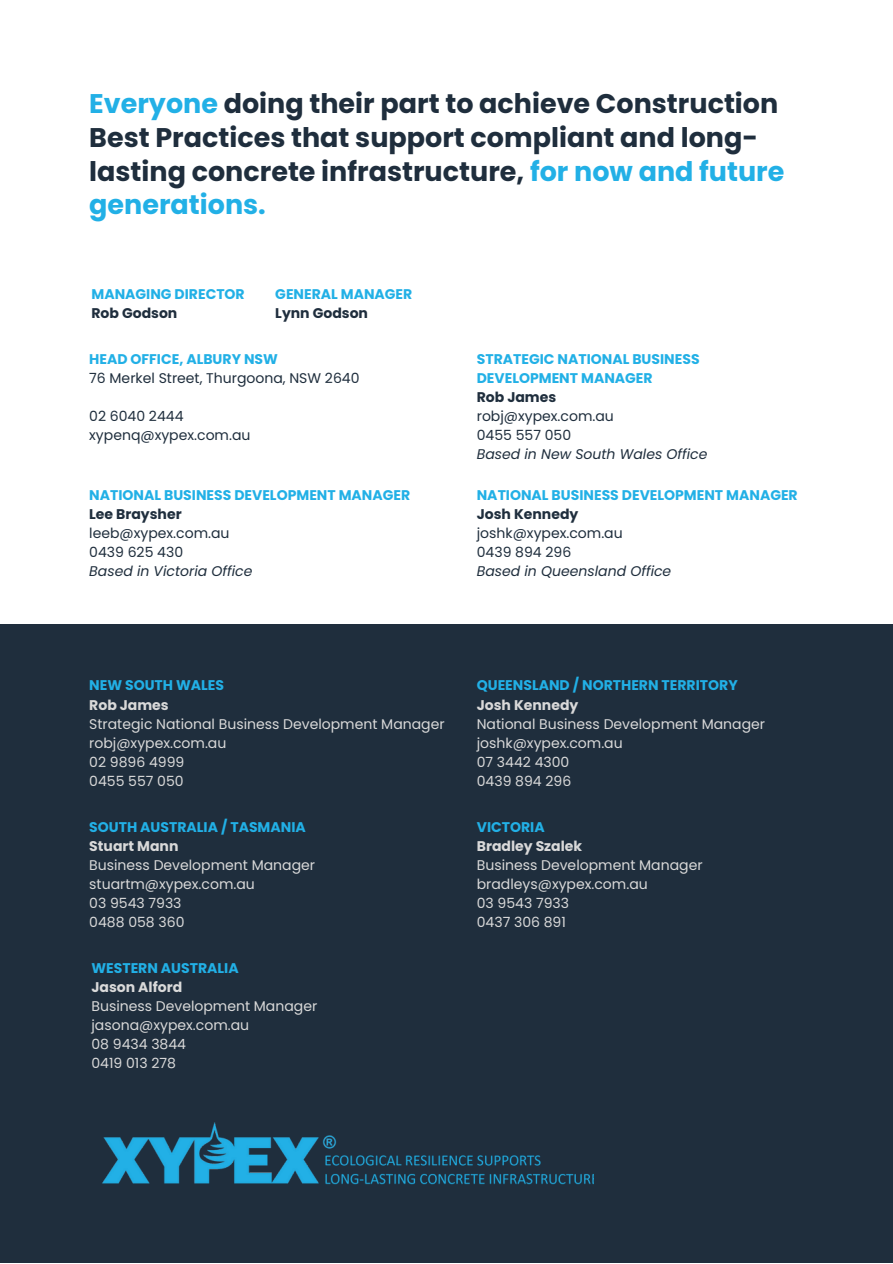
<style>
.page{position:relative;width:893px;height:1264px;background:#fff}
.page>*{position:absolute;margin:0;border:0;box-sizing:border-box;transform-origin:0 0}
.t1{font:700 27px/33.8px "Poppins";color:#1f2e3d}
.t2{font:13.95px "Poppins";color:#d9d9d9}
.t3{font:700 13.95px/19px "Poppins";color:#22b0e6}
.t4{font:13.95px "Poppins";color:#1f2e3d}
.t5{font:italic 13.95px "Poppins";color:#1f2e3d}
.t6{font:700 13.95px "Poppins";color:#d9d9d9}
.t7{font:700 13.95px "Poppins";color:#1f2e3d}
.s1{color:#22b0e6}
</style>
<div class="page">
<div style="left:0;top:624px;width:892px;height:638px;background:#1f2e3d"></div>
<img style="left:102px;top:1122px;width:491px;height:63px">
<p class="t1" style="left:89px;top:87px;width:696px"><span class="s1">Everyone</span> doing their part to achieve Construction Best Practices that support compliant and long&shy;lasting concrete infrastructure, <span class="s1">for now and future generations.</span></p>
<p class="t3" style="left:91px;top:284px;width:155px">MANAGING DIRECTOR</p>
<p class="t7" style="left:91px;top:303px;width:87px">Rob Godson</p>
<p class="t3" style="left:275px;top:284px;width:138px">GENERAL MANAGER</p>
<p class="t7" style="left:275px;top:303px;width:94px">Lynn Godson</p>
<p class="t3" style="left:89px;top:349px;width:190px">HEAD OFFICE, ALBURY NSW</p>
<p class="t4" style="left:89px;top:368px;width:272px">76 Merkel Street, Thurgoona, NSW 2640</p>
<p class="t4" style="left:89px;top:406px;width:96px">02 6040 2444</p>
<p class="t4" style="left:89px;top:425px;width:163px">xypenq@xypex.com.au</p>
<p class="t3" style="left:89px;top:485px;width:322px">NATIONAL BUSINESS DEVELOPMENT MANAGER</p>
<p class="t7" style="left:89px;top:504px;width:94px">Lee Braysher</p>
<p class="t4" style="left:89px;top:523px;width:142px">leeb@xypex.com.au</p>
<p class="t4" style="left:89px;top:542px;width:95px">0439 625 430</p>
<p class="t5" style="left:89px;top:561px;width:165px">Based in Victoria Office</p>
<p class="t3" style="left:476px;top:349px;width:224px">STRATEGIC NATIONAL BUSINESS<br>DEVELOPMENT MANAGER</p>
<p class="t7" style="left:476px;top:387px;width:81px">Rob James</p>
<p class="t4" style="left:476px;top:406px;width:139px">robj@xypex.com.au</p>
<p class="t4" style="left:476px;top:425px;width:96px">0455 557 050</p>
<p class="t5" style="left:476px;top:444px;width:232px">Based in New South Wales Office</p>
<p class="t3" style="left:476px;top:485px;width:322px">NATIONAL BUSINESS DEVELOPMENT MANAGER</p>
<p class="t7" style="left:476px;top:504px;width:103px">Josh Kennedy</p>
<p class="t4" style="left:476px;top:523px;width:147px">joshk@xypex.com.au</p>
<p class="t4" style="left:476px;top:542px;width:96px">0439 894 296</p>
<p class="t5" style="left:476px;top:561px;width:196px">Based in Queensland Office</p>
<p class="t3" style="left:89px;top:676px;width:136px">NEW SOUTH WALES</p>
<p class="t6" style="left:89px;top:695px;width:81px">Rob James</p>
<p class="t2" style="left:89px;top:714px;width:357px">Strategic National Business Development Manager</p>
<p class="t2" style="left:89px;top:733px;width:139px">robj@xypex.com.au</p>
<p class="t2" style="left:89px;top:752px;width:97px">02 9896 4999</p>
<p class="t2" style="left:89px;top:771px;width:96px">0455 557 050</p>
<p class="t3" style="left:89px;top:817px;width:218px">SOUTH AUSTRALIA / TASMANIA</p>
<p class="t6" style="left:89px;top:836px;width:91px">Stuart Mann</p>
<p class="t2" style="left:89px;top:855px;width:227px">Business Development Manager</p>
<p class="t2" style="left:89px;top:874px;width:167px">stuartm@xypex.com.au</p>
<p class="t2" style="left:89px;top:893px;width:94px">03 9543 7933</p>
<p class="t2" style="left:89px;top:912px;width:97px">0488 058 360</p>
<p class="t3" style="left:91px;top:958px;width:149px">WESTERN AUSTRALIA</p>
<p class="t6" style="left:91px;top:977px;width:92px">Jason Alford</p>
<p class="t2" style="left:91px;top:996px;width:227px">Business Development Manager</p>
<p class="t2" style="left:91px;top:1015px;width:159px">jasona@xypex.com.au</p>
<p class="t2" style="left:91px;top:1034px;width:96px">08 9434 3844</p>
<p class="t2" style="left:91px;top:1053px;width:86px">0419 013 278</p>
<p class="t3" style="left:476px;top:676px;width:262px">QUEENSLAND / NORTHERN TERRITORY</p>
<p class="t6" style="left:476px;top:695px;width:103px">Josh Kennedy</p>
<p class="t2" style="left:476px;top:714px;width:290px">National Business Development Manager</p>
<p class="t2" style="left:476px;top:733px;width:147px">joshk@xypex.com.au</p>
<p class="t2" style="left:476px;top:752px;width:94px">07 3442 4300</p>
<p class="t2" style="left:476px;top:771px;width:96px">0439 894 296</p>
<p class="t3" style="left:476px;top:817px;width:69px">VICTORIA</p>
<p class="t6" style="left:476px;top:836px;width:107px">Bradley Szalek</p>
<p class="t2" style="left:476px;top:855px;width:227px">Business Development Manager</p>
<p class="t2" style="left:476px;top:874px;width:172px">bradleys@xypex.com.au</p>
<p class="t2" style="left:476px;top:893px;width:94px">03 9543 7933</p>
<p class="t2" style="left:476px;top:912px;width:91px">0437 306 891</p>
</div>
